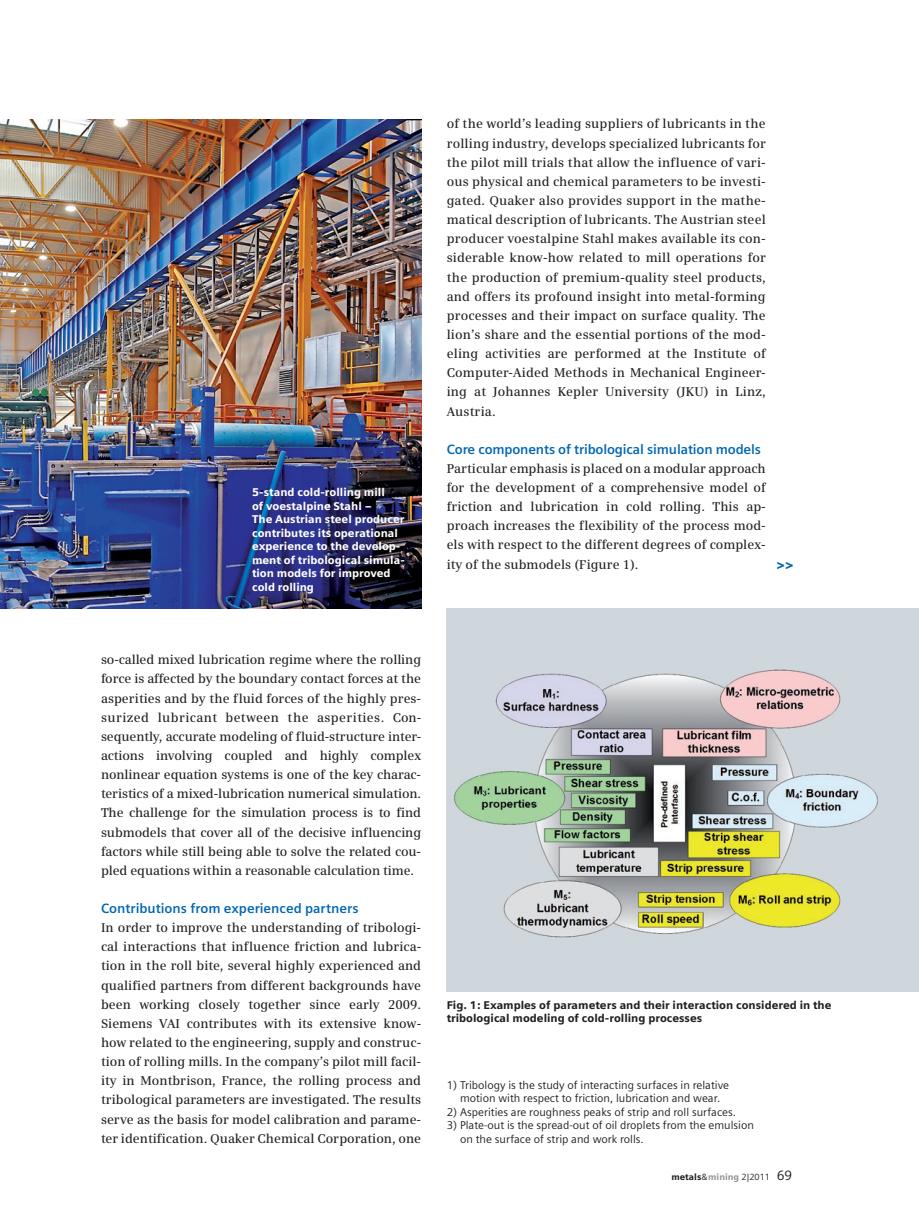
<style>
.page{position:relative;width:919px;height:1212px;background:#fff}
.page>*{position:absolute;margin:0;border:0;box-sizing:border-box;transform-origin:0 0}
.t1{font:700 13.5px "Siemens Sans";letter-spacing:-.01em;color:#0166b3}
.t2{font:900 13.5px "Siemens Sans";color:#0166b3}
.t3{font:600 12.75px/19.2px "Siemens Serif";color:#231f20;text-align:justify}
.t4{font:11.25px/13.5px "Siemens Sans";color:#231f20;text-align:center}
.t5{font:900 11.25px/13.5px "Siemens Sans";color:#fff}
.t6{font:900 11.25px/13.5px "Siemens Sans";color:#231f20}
.t7{font:9px "Siemens Sans";color:#231f20}
.s1{font-weight:900}
.s2{font-weight:900;color:#939598}
.s3{font-size:13.5px}
</style>
<div class="page">
<img style="left:0;top:119px;width:421px;height:489px">
<img style="left:446px;top:608px;width:472px;height:383px">
<p class="t5" style="left:252px;top:485px;width:154px">5-stand cold-rolling mill<br>of voestalpine Stahl –<br>The Austrian steel producer contributes its operational experience to the develop&shy;ment of tribological simula&shy;tion models for improved cold rolling</p>
<p class="t3" style="left:101px;top:650px;width:321px">so-called mixed lubrication regime where the rolling force is affected by the boundary contact forces at the asperities and by the fluid forces of the highly pres&shy;surized lubricant between the asperities. Con&shy;sequently, accurate modeling of fluid-structure inter&shy;actions involving coupled and highly complex nonlinear equation systems is one of the key charac&shy;teristics of a mixed-lubrication numerical simulation.<br>The challenge for the simulation process is to find submodels that cover all of the decisive influencing factors while still being able to solve the related cou&shy;pled equations within a reasonable calculation time.</p>
<p class="t1" style="left:101px;top:901px;width:259px">Contributions from experienced partners</p>
<p class="t3" style="left:101px;top:918px;width:321px">In order to improve the understanding of tribologi&shy;cal interactions that influence friction and lubrica&shy;tion in the roll bite, several highly experienced and qualified partners from different backgrounds have been working closely together since early 2009.<br>Siemens VAI contributes with its extensive know&shy;how related to the engineering, supply and construc&shy;tion of rolling mills. In the company’s pilot mill facil&shy;ity in Montbrison, France, the rolling process and tribological parameters are investigated. The results serve as the basis for model calibration and parame&shy;ter identification. Quaker Chemical Corporation, one</p>
<p class="t3" style="left:446px;top:115px;width:320px">of the world’s leading suppliers of lubricants in the rolling industry, develops specialized lubricants for the pilot mill trials that allow the influence of vari&shy;ous physical and chemical parameters to be investi&shy;gated. Quaker also provides support in the mathe&shy;matical description of lubricants. The Austrian steel producer voestalpine Stahl makes available its con&shy;siderable know-how related to mill operations for the production of premium-quality steel products, and offers its profound insight into metal-forming processes and their impact on surface quality. The lion’s share and the essential portions of the mod&shy;eling activities are performed at the Institute of Computer-Aided Methods in Mechanical Engineer&shy;ing at Johannes Kepler University (JKU) in Linz, Austria.</p>
<p class="t1" style="left:446px;top:441px;width:316px">Core components of tribological simulation models</p>
<p class="t3" style="left:446px;top:459px;width:320px">Particular emphasis is placed on a modular approach for the development of a comprehensive model of friction and lubrication in cold rolling. This ap&shy;proach increases the flexibility of the process mod&shy;els with respect to the different degrees of complex&shy;ity of the submodels (Figure 1).</p>
<p class="t2" style="left:776px;top:556px;width:19px">&gt;&gt;</p>
<p class="t6" style="left:446px;top:998px;width:386px">Fig. 1: Examples of parameters and their interaction considered in the tribological modeling of cold-rolling processes</p>
<p class="t4" style="left:446px;top:1078px;width:284px">1) Tribology is the study of interacting surfaces in relative motion with respect to friction, lubrication and wear.</p>
<p class="t4" style="left:446px;top:1105px;width:291px">2) Asperities are roughness peaks of strip and roll surfaces.</p>
<p class="t4" style="left:460px;top:1118px;width:295px;text-align:left;text-indent:-13px">3) Plate-out is the spread-out of oil droplets from the emulsion on the surface of strip and work rolls.</p>
<p class="t7" style="left:671px;top:1172px;width:122px"><span class="s1">metals</span>&amp;<span class="s2">mining</span> 2|2011 <span class="s3">69</span></p>
</div>
